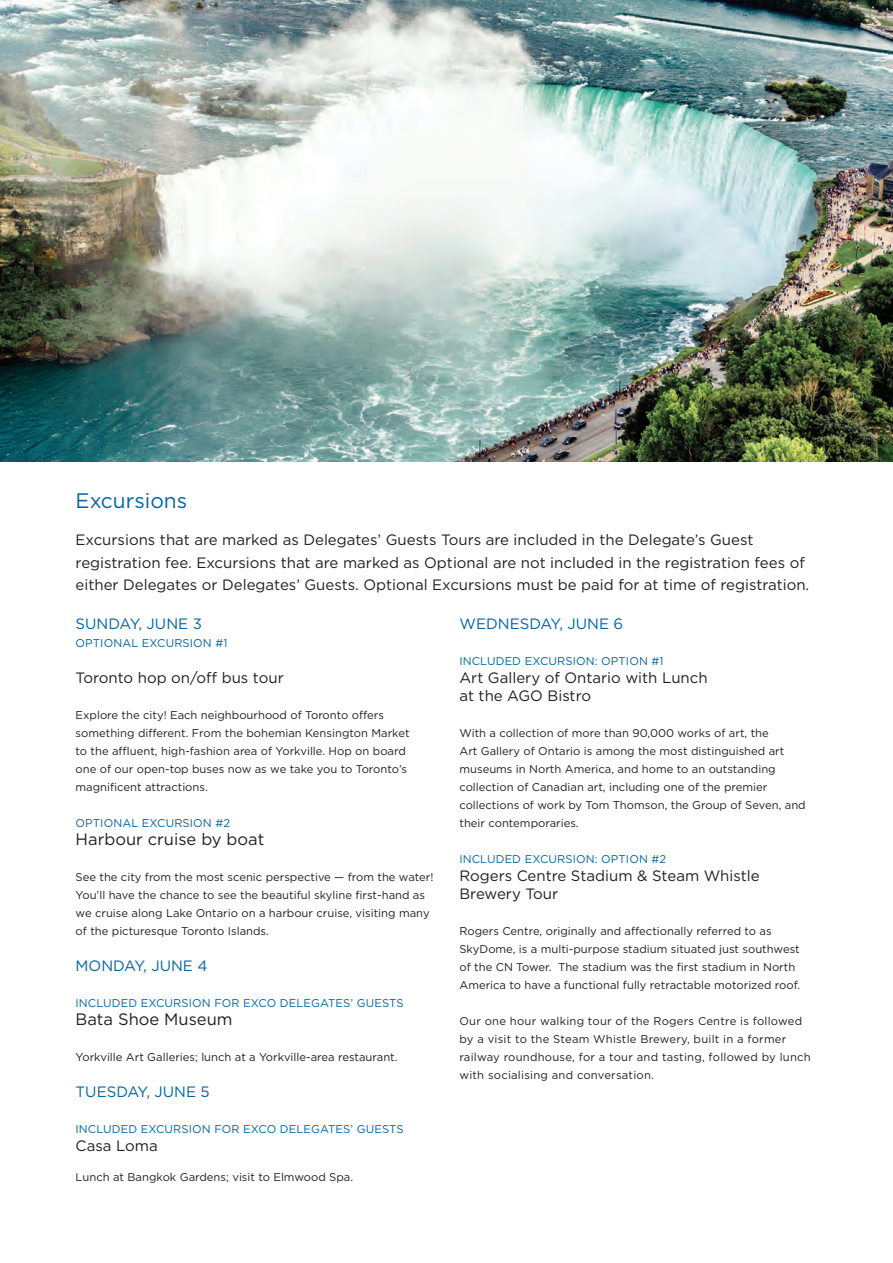
<style>
.page{position:relative;width:893px;height:1263px;background:#fff}
.page>*{position:absolute;margin:0;border:0;box-sizing:border-box;transform-origin:0 0}
.Heading_6{font:21px "Gotham";color:#0065a4}
.Heading_4{font:16.5px "Gotham";color:#231f20}
.Body__Large{font:15px/22.5px "Gotham";color:#231f20}
.Heading_3{font:15px/18px "Gotham";color:#231f20}
.Heading_2__Caps{font:15px "Gotham";color:#0065a4}
.Body__No_space_after{font:11.25px/18px "Gotham";color:#231f20}
.Body__No_space_after-2{font:11.25px/18px "Gotham";letter-spacing:.02em;color:#231f20}
.Heading_4-2{font:11.25px "Gotham";letter-spacing:.01em;color:#0065a4}
</style>
<div class="page">
<img style="left:0;top:0;width:893px;height:461px">
<p class="Heading_6" style="left:76px;top:487px;width:113px">Excursions</p>
<p class="Body__Large" style="left:76px;top:528px;width:735px">Excursions that are marked as Delegates’ Guests Tours are included in the Delegate’s Guest registration fee. Excursions that are marked as Optional are not included in the registration fees of either Delegates or Delegates’ Guests. Optional Excursions must be paid for at time of registration.</p>
<p class="Heading_2__Caps" style="left:76px;top:614px;width:128px">SUNDAY, JUNE 3</p>
<p class="Heading_4-2" style="left:76px;top:636px;width:153px">OPTIONAL EXCURSION #1</p>
<p class="Heading_3" style="left:76px;top:668px;width:210px">Toronto hop on/off bus tour</p>
<p class="Body__No_space_after" style="left:76px;top:706px;width:336px">Explore the city! Each neighbourhood of Toronto offers something different. From the bohemian Kensington Market to the affluent, high-fashion area of Yorkville. Hop on board one of our open-top buses now as we take you to Toronto’s magnificent attractions.</p>
<p class="Heading_4-2" style="left:76px;top:816px;width:156px">OPTIONAL EXCURSION #2</p>
<p class="Heading_4" style="left:76px;top:828px;width:190px">Harbour cruise by boat</p>
<p class="Body__No_space_after" style="left:76px;top:868px;width:359px">See the city from the most scenic perspective — from the water!<br>You’ll have the chance to see the beautiful skyline first-hand as we cruise along Lake Ontario on a harbour cruise, visiting many of the picturesque Toronto Islands.</p>
<p class="Heading_2__Caps" style="left:76px;top:956px;width:133px">MONDAY, JUNE 4</p>
<p class="Heading_4-2" style="left:76px;top:996px;width:329px">INCLUDED EXCURSION FOR EXCO DELEGATES’ GUESTS</p>
<p class="Heading_4" style="left:76px;top:1008px;width:158px">Bata Shoe Museum</p>
<p class="Body__No_space_after" style="left:76px;top:1048px;width:323px">Yorkville Art Galleries; lunch at a Yorkville-area restaurant.</p>
<p class="Heading_2__Caps" style="left:76px;top:1082px;width:136px">TUESDAY, JUNE 5</p>
<p class="Heading_4-2" style="left:76px;top:1122px;width:329px">INCLUDED EXCURSION FOR EXCO DELEGATES’ GUESTS</p>
<p class="Heading_3" style="left:76px;top:1136px;width:84px">Casa Loma</p>
<p class="Body__No_space_after" style="left:76px;top:1168px;width:279px">Lunch at Bangkok Gardens; visit to Elmwood Spa.</p>
<p class="Heading_2__Caps" style="left:459px;top:614px;width:165px">WEDNESDAY, JUNE 6</p>
<p class="Heading_4-2" style="left:459px;top:654px;width:206px">INCLUDED EXCURSION: OPTION #1</p>
<p class="Heading_3" style="left:459px;top:668px;width:250px">Art Gallery of Ontario with Lunch at the AGO Bistro</p>
<p class="Body__No_space_after" style="left:459px;top:724px;width:348px">With a collection of more than 90,000 works of art, the<br>Art Gallery of Ontario is among the most distinguished art museums in North America, and home to an outstanding collection of Canadian art, including one of the premier collections of work by Tom Thomson, the Group of Seven, and their contemporaries.</p>
<p class="Heading_4-2" style="left:459px;top:852px;width:208px">INCLUDED EXCURSION: OPTION #2</p>
<p class="Heading_3" style="left:459px;top:866px;width:302px">Rogers Centre Stadium &amp; Steam Whistle<br>Brewery Tour</p>
<p class="Body__No_space_after" style="left:459px;top:922px;width:342px">Rogers Centre, originally and affectionally referred to as SkyDome, is a multi-purpose stadium situated just southwest of the CN Tower. The stadium was the first stadium in North America to have a functional fully retractable motorized roof.</p>
<p class="Body__No_space_after-2" style="left:459px;top:1012px;width:353px">Our one hour walking tour of the Rogers Centre is followed by a visit to the Steam Whistle Brewery, built in a former railway roundhouse, for a tour and tasting, followed by lunch with socialising and conversation.</p>
</div>
